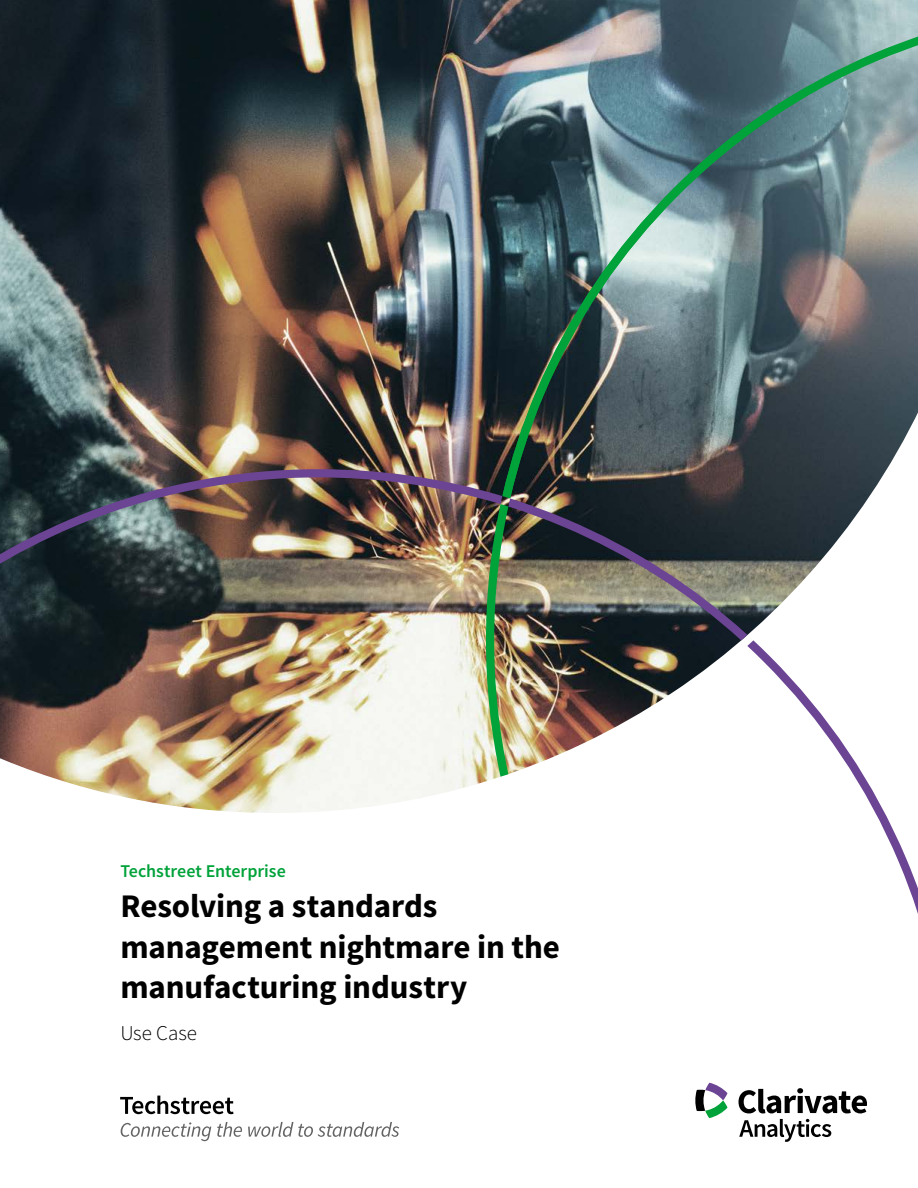
<style>
.page{position:relative;width:918px;height:1188px;background:#fff}
.page>*{position:absolute;margin:0;border:0;box-sizing:border-box;transform-origin:0 0}
.t1{font:700 33px/40.5px "Source Sans Pro";letter-spacing:-.005em;color:#000}
.t2{font:300 21px "Source Sans Pro";letter-spacing:.005em;color:#000}
.t3{font:600 18px "Source Sans Pro";color:#00a23a}
</style>
<div class="page">
<img style="left:0;top:0;width:918px;height:383px">
<img style="left:503px;top:33px;width:415px;height:350px">
<img style="left:0;top:383px;width:918px;height:759px">
<img style="left:0;top:469px;width:502px;height:103px">
<svg style="left:747px;top:640px;width:171px;height:323px"></svg>
<img style="left:486px;top:498px;width:261px;height:279px">
<img style="left:502px;top:90px;width:316px;height:408px">
<svg style="left:695px;top:1083px;width:33px;height:35px"></svg>
<svg style="left:739px;top:1088px;width:128px;height:25px"></svg>
<svg style="left:739px;top:1119px;width:92px;height:23px"></svg>
<svg style="left:120px;top:1096px;width:114px;height:18px"></svg>
<svg style="left:121px;top:1122px;width:90px;height:19px"></svg>
<svg style="left:217px;top:1122px;width:25px;height:15px"></svg>
<svg style="left:248px;top:1122px;width:151px;height:15px"></svg>
<p class="t3" style="left:120px;top:859px;width:167px">Techstreet Enterprise</p>
<p class="t1" style="left:120px;top:885px;width:441px">Resolving a standards management nightmare in the manufacturing industry</p>
<p class="t2" style="left:120px;top:1021px;width:78px">Use Case</p>
</div>
